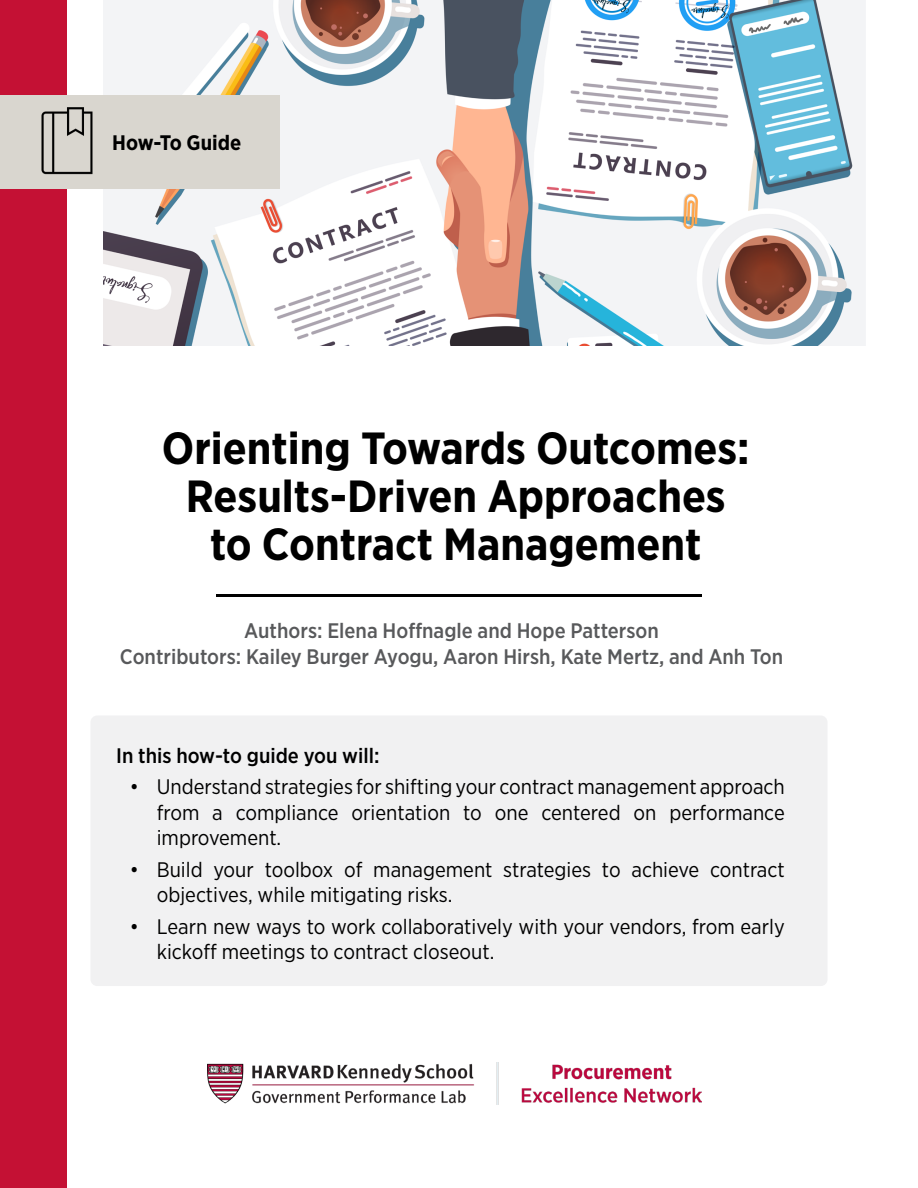
<style>
.page{position:relative;width:918px;height:1188px;background:#fff}
.page>*{position:absolute;margin:0;border:0;box-sizing:border-box;transform-origin:0 0}
.t1{font:700 45px/48px "Gotham Narrow";color:#000;text-align:center}
.t2{font:21px/25.2px "Gotham Narrow";color:#000}
.t3{font:500 21px/25.2px "Gotham Narrow";color:#58595b;text-align:center}
.t4{font:500 21px "Gotham Narrow";color:#000}
.t5{font:700 21px "Gotham Narrow";color:#000}
</style>
<div class="page">
<img style="left:104px;top:0;width:761px;height:346px">
<div style="left:90px;top:716px;width:738px;height:270px;background:#f1f1f2;border-radius:7px"></div>
<hr style="left:216px;top:594px;width:486px;height:3px;background:#000">
<div style="left:0;top:0;width:66px;height:1188px;background:#c41134"></div>
<div style="left:0;top:95px;width:280px;height:94px;background:#d9d6cf"></div>
<img style="left:41px;top:107px;width:52px;height:67px">
<img style="left:208px;top:1063px;width:494px;height:41px">
<p class="t5" style="left:112px;top:130px;width:131px">How-To Guide</p>
<h1 class="t1" style="left:162px;top:423px;width:589px">Orienting Towards Outcomes:<br>Results-Driven Approaches to Contract Management</h1>
<p class="t3" style="left:120px;top:618px;width:665px">Authors: Elena Hoffnagle and Hope Patterson<br>Contributors: Kailey Burger Ayogu, Aaron Hirsh, Kate Mertz, and Anh Ton</p>
<p class="t4" style="left:116px;top:742px;width:265px">In this how-to guide you will:</p>
<p class="t2" style="left:157px;top:774px;width:630px;text-align:justify;text-indent:-27px">• Understand strategies for shifting your contract management approach from a compliance orientation to one centered on performance improvement.</p>
<p class="t2" style="left:157px;top:856px;width:630px;text-indent:-27px">• Build your toolbox of management strategies to achieve contract objectives, while mitigating risks.</p>
<p class="t2" style="left:157px;top:914px;width:630px;text-indent:-27px">• Learn new ways to work collaboratively with your vendors, from early kickoff meetings to contract closeout.</p>
</div>
